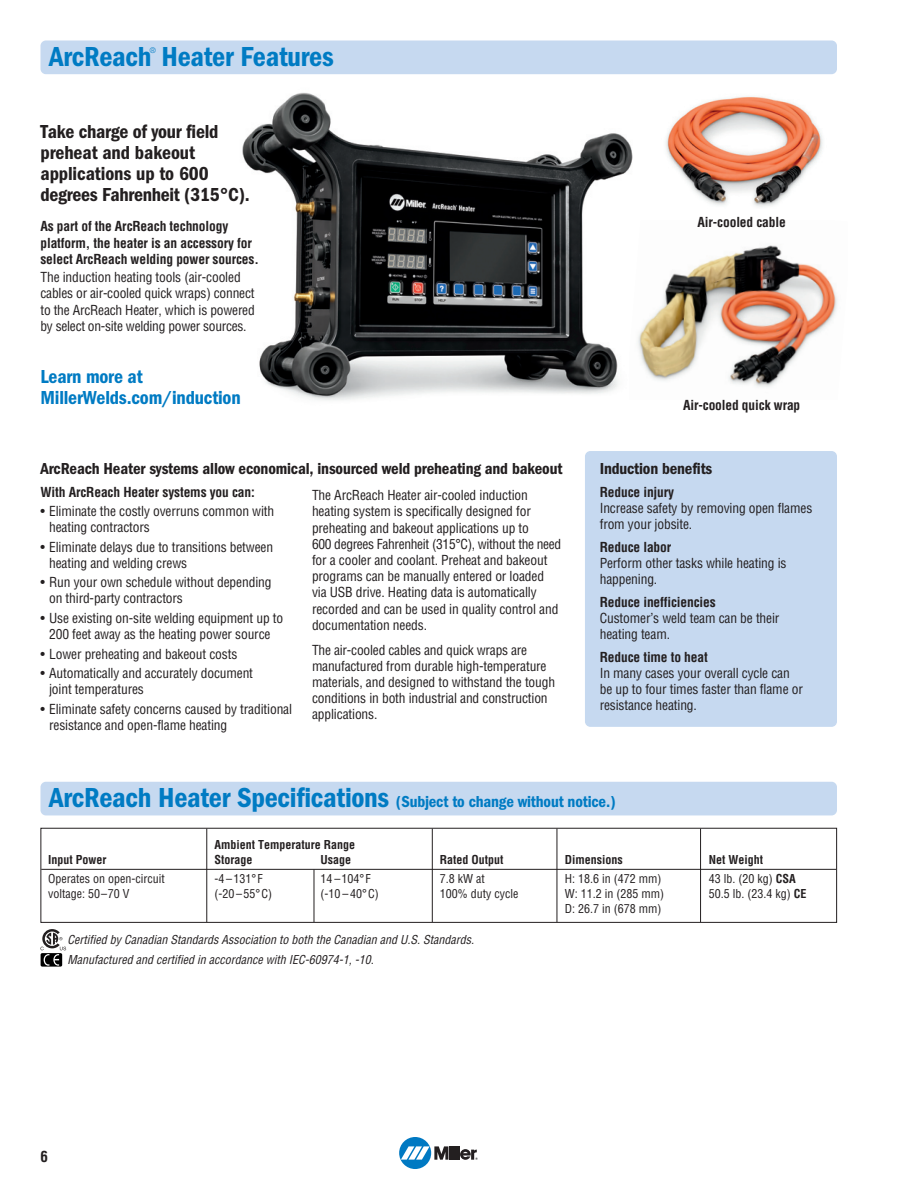
<style>
.page{position:relative;width:918px;height:1188px;background:#fff}
.page>*{position:absolute;margin:0;border:0;box-sizing:border-box;transform-origin:0 0}
.t1{font:28.5px "ITC Franklin Gothic Std Dm Cd";letter-spacing:-.01em;color:#007bc3}
.t2{font:19.5px/21px "ITC Franklin Gothic Std Dm Cd";letter-spacing:-.015em;color:#231f20}
.t3{font:19.5px/21px "ITC Franklin Gothic Std Dm Cd";letter-spacing:-.01em;color:#007bc3}
.t4{font:16.5px "ITC Franklin Gothic Std Dm Cd";letter-spacing:-.01em;color:#231f20}
.t5{font:16.5px "ITC Franklin Gothic Std Dm Cd";letter-spacing:-.01em;color:#007bc3}
.t6{font:700 condensed 15px "Helvetica";color:#231f20}
.t7{font:condensed 13.5px/16.2px "Helvetica";letter-spacing:-.01em;color:#231f20}
.t8{font:700 condensed 13.5px/16.2px "Helvetica";letter-spacing:-.01em;color:#231f20}
.t9{font:condensed 12px/15px "Helvetica";color:#231f20}
.t10{font:italic condensed 12px "Helvetica";color:#231f20}
.t11{font:700 condensed 12px/15px "Helvetica";color:#231f20}
.t12{font:condensed 7.5px "Helvetica";color:#007bc3}
.s1{font-weight:700}
.s2{font-size:28.5px}
</style>
<div class="page">
<div style="left:585px;top:451px;width:252px;height:276px;background:#c6d9f0;border-radius:5px"></div>
<div style="left:399px;top:1137px;width:32px;height:32px;background:#0079c2;border-radius:50%"></div>
<hr style="left:453px;top:1146px;width:3px;height:14px;background:#231f20">
<hr style="left:457px;top:1146px;width:3px;height:14px;background:#231f20">
<svg style="left:401px;top:1146px;width:51px;height:14px"></svg>
<svg style="left:460px;top:1149px;width:18px;height:11px"></svg>
<img style="left:242px;top:92px;width:390px;height:308px">
<img style="left:630px;top:220px;width:207px;height:180px">
<img style="left:666px;top:96px;width:157px;height:111px">
<div style="left:40px;top:40px;width:797px;height:34px;background:#c6d9f0;border-radius:5px"></div>
<div style="left:40px;top:782px;width:797px;height:33px;background:#c6d9f0;border-radius:5px"></div>
<div style="left:40px;top:828px;width:797px;height:95px;border:1px solid #231f20"></div>
<hr style="left:557px;top:829px;width:1px;height:93px;background:#231f20">
<hr style="left:314px;top:869px;width:1px;height:53px;background:#231f20">
<hr style="left:206px;top:829px;width:1px;height:93px;background:#231f20">
<hr style="left:432px;top:829px;width:1px;height:93px;background:#231f20">
<hr style="left:700px;top:829px;width:1px;height:93px;background:#231f20">
<hr style="left:41px;top:869px;width:795px;height:1px;background:#231f20">
<svg style="left:40px;top:929px;width:26px;height:38px"></svg>
<p class="t1" style="left:49px;top:47px;width:286px">ArcReach Heater Features</p>
<p class="t12" style="left:150px;top:48px;width:7px">®</p>
<p class="t2" style="left:40px;top:122px;width:211px">Take charge of your field preheat and bakeout applications up to 600 degrees Fahrenheit (315°C).</p>
<p class="t8" style="left:40px;top:220px;width:220px">As part of the ArcReach technology platform, the heater is an accessory for select ArcReach welding power sources.</p>
<p class="t7" style="left:40px;top:270px;width:216px">The induction heating tools (air-cooled cables or air-cooled quick wraps) connect to the ArcReach Heater, which is powered by select on-site welding power sources.</p>
<p class="t3" style="left:40px;top:368px;width:202px">Learn more at<br>MillerWelds.com/induction</p>
<p class="t4" style="left:40px;top:463px;width:524px">ArcReach Heater systems allow economical, insourced weld preheating and bakeout</p>
<p class="t8" style="left:40px;top:485px;width:216px">With ArcReach Heater systems you can:</p>
<p class="t7" style="left:49px;top:504px;width:227px;text-indent:-9px">• Eliminate the costly overruns common with heating contractors</p>
<p class="t7" style="left:49px;top:540px;width:226px;text-indent:-9px">• Eliminate delays due to transitions between heating and welding crews</p>
<p class="t7" style="left:49px;top:575px;width:224px;text-indent:-9px">• Run your own schedule without depending on third-party contractors</p>
<p class="t7" style="left:40px;top:611px;width:244px;text-align:center">• Use existing on-site welding equipment up to<br>200 feet away as the heating power source</p>
<p class="t7" style="left:40px;top:647px;width:198px">• Lower preheating and bakeout costs</p>
<p class="t7" style="left:49px;top:666px;width:205px;text-indent:-9px">• Automatically and accurately document joint temperatures</p>
<p class="t7" style="left:49px;top:702px;width:245px;text-indent:-9px">• Eliminate safety concerns caused by traditional resistance and open-flame heating</p>
<p class="t7" style="left:312px;top:488px;width:251px">The ArcReach Heater air-cooled induction heating system is specifically designed for preheating and bakeout applications up to<br>600 degrees Fahrenheit (315°C), without the need for a cooler and coolant. Preheat and bakeout programs can be manually entered or loaded via USB drive. Heating data is automatically recorded and can be used in quality control and documentation needs.</p>
<p class="t7" style="left:312px;top:643px;width:245px">The air-cooled cables and quick wraps are manufactured from durable high-temperature materials, and designed to withstand the tough conditions in both industrial and construction applications.</p>
<p class="t8" style="left:698px;top:215px;width:90px">Air-cooled cable</p>
<p class="t8" style="left:683px;top:398px;width:119px">Air-cooled quick wrap</p>
<p class="t4" style="left:600px;top:463px;width:114px">Induction benefits</p>
<p class="t7" style="left:600px;top:485px;width:214px"><span class="s1">Reduce injury<br></span>Increase safety by removing open flames from your jobsite.</p>
<p class="t7" style="left:600px;top:540px;width:188px"><span class="s1">Reduce labor<br></span>Perform other tasks while heating is happening.</p>
<p class="t7" style="left:600px;top:595px;width:181px"><span class="s1">Reduce inefficiencies<br></span>Customer’s weld team can be their heating team.</p>
<p class="t7" style="left:600px;top:650px;width:205px"><span class="s1">Reduce time to heat<br></span>In many cases your overall cycle can be up to four times faster than flame or resistance heating.</p>
<p class="t5" style="left:49px;top:796px;width:568px"><span class="s2">ArcReach Heater Specifications</span> (Subject to change without notice.)</p>
<p class="t11" style="left:48px;top:853px;width:60px">Input Power</p>
<p class="t9" style="left:48px;top:872px;width:118px">Operates on open-circuit voltage: 50–70 V</p>
<p class="t11" style="left:214px;top:838px;width:142px">Ambient Temperature Range<br>Storage</p>
<p class="t11" style="left:321px;top:853px;width:32px">Usage</p>
<p class="t9" style="left:214px;top:872px;width:50px">-4 –131°F</p>
<p class="t9" style="left:321px;top:872px;width:52px">14 –104°F</p>
<p class="t9" style="left:214px;top:887px;width:59px">(-20 –55°C)</p>
<p class="t9" style="left:321px;top:887px;width:60px">(-10 – 40°C)</p>
<p class="t11" style="left:440px;top:853px;width:65px">Rated Output</p>
<p class="t9" style="left:440px;top:872px;width:80px">7.8 kW at<br>100% duty cycle</p>
<p class="t10" style="left:67px;top:935px;width:408px">Certified by Canadian Standards Association to both the Canadian and U.S. Standards.</p>
<p class="t10" style="left:67px;top:955px;width:308px">Manufactured and certified in accordance with IEC-60974-1, -10.</p>
<p class="t11" style="left:565px;top:853px;width:59px">Dimensions</p>
<p class="t9" style="left:565px;top:872px;width:101px">H: 18.6 in (472 mm)<br>W: 11.2 in (285 mm)<br>D: 26.7 in (678 mm)</p>
<p class="t11" style="left:709px;top:853px;width:56px">Net Weight</p>
<p class="t9" style="left:709px;top:872px;width:99px">43 lb. (20 kg) <span class="s1">CSA<br></span>50.5 lb. (23.4 kg) <span class="s1">CE</span></p>
<p class="t6" style="left:40px;top:1151px;width:9px">6</p>
</div>
